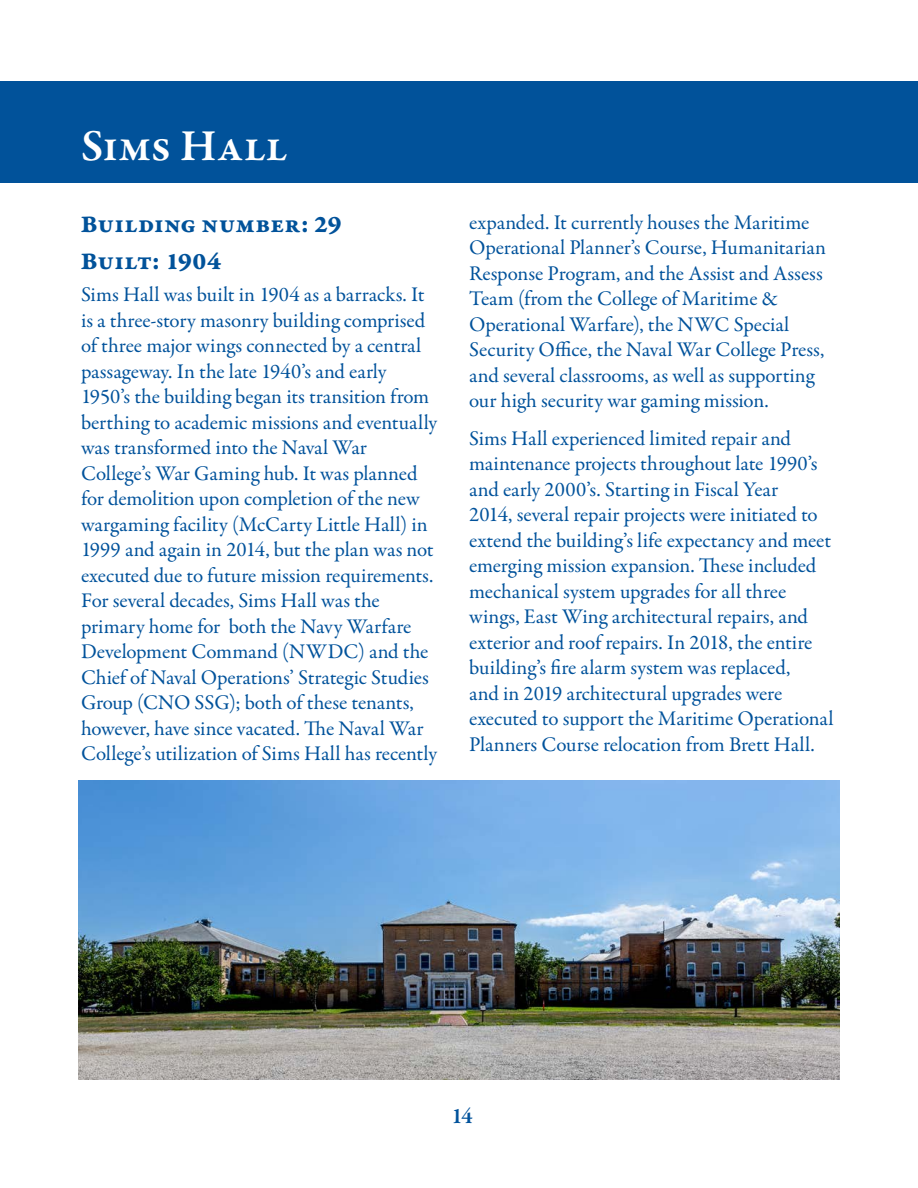
<style>
.page{position:relative;width:918px;height:1188px;background:#fff}
.page>*{position:absolute;margin:0;border:0;box-sizing:border-box;transform-origin:0 0}
.main_title_two{font:600 45px "Garamond Premr Pro";letter-spacing:.005em;color:#fff}
.Heasder_2{font:25.5px "Garamond Premr Pro Bd Capt";letter-spacing:.01em;color:#01529a}
.page_numbers{font:600 22.5px "Garamond Premr Pro";color:#01529b}
.Plain_Text{font:21px/25.5px "Garamond Premr Pro";letter-spacing:-.005em;color:#01529b}
</style>
<div class="page">
<div style="left:0;top:81px;width:918px;height:102px;background:#01529a"></div>
<img style="left:78px;top:780px;width:762px;height:300px">
<p class="main_title_two" style="left:81px;top:119px;width:208px">Sims Hall</p>
<p class="Heasder_2" style="left:81px;top:209px;width:262px">Building number: 29</p>
<p class="Heasder_2" style="left:81px;top:245px;width:141px">Built: 1904</p>
<p class="Plain_Text" style="left:81px;top:282px;width:358px">Sims Hall was built in 1904 as a barracks. It is a three-story masonry building comprised of three major wings connected by a central passageway. In the late 1940’s and early 1950’s the building began its transition from berthing to academic missions and eventually was transformed into the Naval War College’s War Gaming hub. It was planned for demolition upon completion of the new wargaming facility (McCarty Little Hall) in 1999 and again in 2014, but the plan was not executed due to future mission requirements.<br>For several decades, Sims Hall was the primary home for both the Navy Warfare Development Command (NWDC) and the Chief of Naval Operations’ Strategic Studies Group (CNO SSG); both of these tenants, however, have since vacated. The Naval War College’s utilization of Sims Hall has recently</p>
<p class="Plain_Text" style="left:469px;top:210px;width:359px">expanded. It currently houses the Maritime Operational Planner’s Course, Humanitarian Response Program, and the Assist and Assess Team (from the College of Maritime &amp; Operational Warfare), the NWC Special Security Office, the Naval War College Press, and several classrooms, as well as supporting our high security war gaming mission.</p>
<p class="Plain_Text" style="left:469px;top:426px;width:366px">Sims Hall experienced limited repair and maintenance projects throughout late 1990’s and early 2000’s. Starting in Fiscal Year<br>2014, several repair projects were initiated to extend the building’s life expectancy and meet emerging mission expansion. These included mechanical system upgrades for all three wings, East Wing architectural repairs, and exterior and roof repairs. In 2018, the entire building’s fire alarm system was replaced,<br>and in 2019 architectural upgrades were executed to support the Maritime Operational Planners Course relocation from Brett Hall.</p>
<p class="page_numbers" style="left:452px;top:1102px;width:23px">14</p>
</div>
